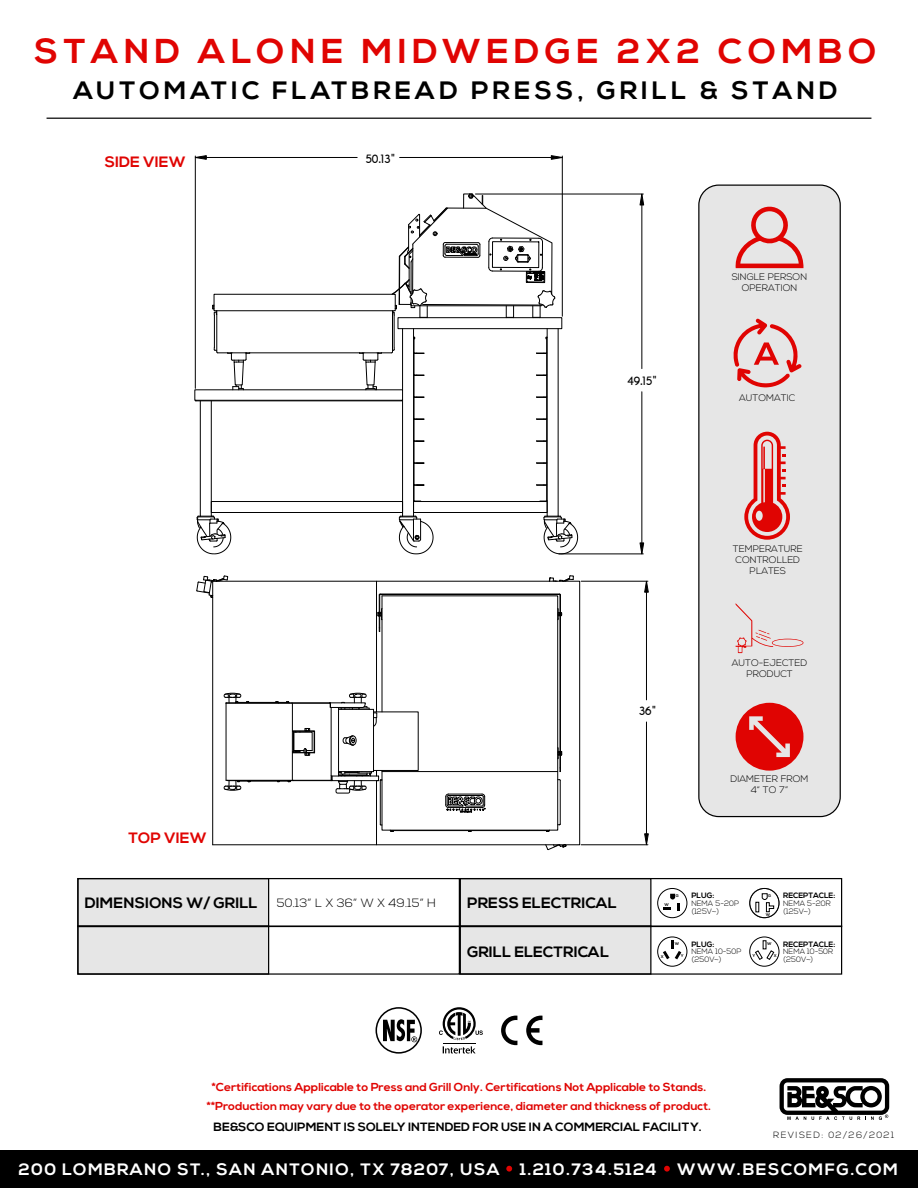
<style>
.page{position:relative;width:918px;height:1188px;background:#fff}
.page>*{position:absolute;margin:0;border:0;box-sizing:border-box;transform-origin:0 0}
.t1{font:700 34.5px "Nexa";letter-spacing:.15em;color:#e00402;scale:1.04 1}
.t2{font:700 25.2px "Nexa";letter-spacing:.15em;color:#000;scale:1.04 1}
.t3{font:700 16.5px "Nexa";letter-spacing:.075em;color:#fff;scale:1.04 1}
.t4{font:700 15px "Nexa";color:#000;scale:1.04 1}
.t5{font:700 15px "Nexa";color:#e00402;scale:1.04 1}
.t6{font:700 12px "Nexa";color:#000;scale:1.04 1}
.t7{font:300 12px "Nexa";color:#000;scale:1.04 1}
.t8{font:12px "A Pompadour Sample";color:#000}
.t9{font:700 11.55px "Nexa";color:#e00402;scale:1.04 1}
.t10{font:300 9.45px/10.8px "Nexa";color:#000;text-align:center}
.t11{font:300 9px "Nexa";letter-spacing:.14em;color:#000;scale:1.04 1}
.t12{font:300 7.8px/7.8px "Nexa";color:#000}
.t13{font:700 7.8px "Nexa";color:#000}
.t14{font:700 4.05px "Nexa";color:#000}
</style>
<div class="page">
<div style="left:460px;top:879px;width:191px;height:95px;background:#e6e6e6"></div>
<div style="left:78px;top:879px;width:191px;height:95px;background:#e6e6e6"></div>
<svg style="left:780px;top:1078px;width:109px;height:42px"></svg>
<hr style="left:47px;top:118px;width:824px;height:1px;background:#000">
<div style="left:77px;top:878px;width:383px;height:49px;border:1px solid #000"></div>
<div style="left:77px;top:926px;width:383px;height:49px;border:1px solid #000"></div>
<div style="left:77px;top:878px;width:192px;height:49px;border:1px solid #000"></div>
<div style="left:77px;top:926px;width:192px;height:49px;border:1px solid #000"></div>
<div style="left:460px;top:878px;width:382px;height:49px;border:1px solid #000"></div>
<div style="left:460px;top:926px;width:382px;height:49px;border:1px solid #000"></div>
<div style="left:460px;top:878px;width:191px;height:49px;border:1px solid #000"></div>
<div style="left:460px;top:926px;width:191px;height:49px;border:1px solid #000"></div>
<div style="left:699px;top:185px;width:141px;height:632px;background:#e6e6e6;border-radius:20px"></div>
<svg style="left:735px;top:206px;width:69px;height:62px"></svg>
<svg style="left:736px;top:603px;width:67px;height:50px"></svg>
<svg style="left:736px;top:703px;width:67px;height:68px"></svg>
<svg style="left:733px;top:319px;width:68px;height:68px"></svg>
<svg style="left:744px;top:432px;width:46px;height:108px"></svg>
<div style="left:0;top:1150px;width:918px;height:38px;background:#000"></div>
<svg style="left:506px;top:1166px;width:6px;height:6px"></svg>
<svg style="left:664px;top:1166px;width:6px;height:6px"></svg>
<div style="left:698px;top:185px;width:143px;height:632px;border:1px solid #000;border-radius:20px"></div>
<div style="left:657px;top:937px;width:30px;height:30px;border:1px solid #000;border-radius:50%"></div>
<svg style="left:663px;top:941px;width:18px;height:18px"></svg>
<div style="left:749px;top:937px;width:30px;height:30px;border:1px solid #000;border-radius:50%"></div>
<svg style="left:754px;top:940px;width:21px;height:21px"></svg>
<svg style="left:376px;top:1007px;width:46px;height:47px"></svg>
<svg style="left:526px;top:1016px;width:16px;height:29px"></svg>
<svg style="left:501px;top:1016px;width:16px;height:29px"></svg>
<svg style="left:443px;top:1046px;width:33px;height:8px"></svg>
<hr style="left:443px;top:1043px;width:33px;height:1px;background:#000">
<svg style="left:439px;top:1007px;width:44px;height:33px"></svg>
<hr style="left:581px;top:844px;width:67px;height:1px;background:#000">
<hr style="left:581px;top:581px;width:67px;height:1px;background:#000">
<hr style="left:646px;top:722px;width:1px;height:112px;background:#000">
<hr style="left:646px;top:592px;width:1px;height:108px;background:#000">
<svg style="left:644px;top:833px;width:5px;height:13px"></svg>
<svg style="left:644px;top:580px;width:5px;height:13px"></svg>
<svg style="left:377px;top:580px;width:204px;height:266px"></svg>
<svg style="left:212px;top:580px;width:165px;height:266px"></svg>
<svg style="left:549px;top:575px;width:25px;height:7px"></svg>
<svg style="left:541px;top:844px;width:26px;height:7px"></svg>
<svg style="left:196px;top:575px;width:32px;height:23px"></svg>
<hr style="left:560px;top:615px;width:1px;height:137px;background:#000">
<hr style="left:380px;top:594px;width:180px;height:1px;background:#000">
<svg style="left:377px;top:593px;width:9px;height:39px"></svg>
<svg style="left:557px;top:593px;width:5px;height:28px"></svg>
<svg style="left:223px;top:692px;width:340px;height:140px"></svg>
<hr style="left:195px;top:156px;width:1px;height:232px;background:#000">
<hr style="left:562px;top:156px;width:1px;height:160px;background:#000">
<hr style="left:206px;top:157px;width:151px;height:1px;background:#000">
<hr style="left:400px;top:157px;width:151px;height:1px;background:#000">
<svg style="left:194px;top:155px;width:13px;height:5px"></svg>
<svg style="left:550px;top:155px;width:13px;height:5px"></svg>
<hr style="left:559px;top:553px;width:84px;height:1px;background:#000">
<hr style="left:475px;top:194px;width:168px;height:1px;background:#000">
<hr style="left:641px;top:392px;width:1px;height:151px;background:#000">
<hr style="left:641px;top:205px;width:1px;height:164px;background:#000">
<svg style="left:639px;top:542px;width:6px;height:13px"></svg>
<svg style="left:639px;top:193px;width:6px;height:13px"></svg>
<hr style="left:558px;top:329px;width:1px;height:187px;background:#000">
<hr style="left:547px;top:329px;width:1px;height:187px;background:#000">
<hr style="left:402px;top:400px;width:1px;height:116px;background:#000">
<hr style="left:413px;top:329px;width:1px;height:187px;background:#000">
<hr style="left:546px;top:338px;width:1px;height:163px;background:#000">
<svg style="left:536px;top:462px;width:12px;height:2px"></svg>
<svg style="left:536px;top:418px;width:12px;height:2px"></svg>
<svg style="left:536px;top:440px;width:12px;height:2px"></svg>
<svg style="left:536px;top:483px;width:12px;height:3px"></svg>
<hr style="left:414px;top:338px;width:1px;height:163px;background:#000">
<svg style="left:415px;top:462px;width:10px;height:2px"></svg>
<svg style="left:414px;top:418px;width:11px;height:2px"></svg>
<svg style="left:414px;top:440px;width:11px;height:2px"></svg>
<svg style="left:414px;top:483px;width:11px;height:3px"></svg>
<div style="left:413px;top:501px;width:135px;height:12px;border:1px solid #000"></div>
<div style="left:211px;top:501px;width:192px;height:12px;border:1px solid #000"></div>
<hr style="left:200px;top:401px;width:1px;height:115px;background:#000">
<hr style="left:211px;top:401px;width:1px;height:115px;background:#000">
<div style="left:194px;top:389px;width:209px;height:12px;border:1px solid #000"></div>
<div style="left:398px;top:317px;width:164px;height:12px;border:1px solid #000"></div>
<svg style="left:196px;top:516px;width:36px;height:39px"></svg>
<svg style="left:399px;top:516px;width:35px;height:39px"></svg>
<svg style="left:543px;top:516px;width:35px;height:39px"></svg>
<svg style="left:212px;top:193px;width:344px;height:205px"></svg>
<div style="left:657px;top:888px;width:30px;height:30px;border:1px solid #000;border-radius:50%"></div>
<svg style="left:663px;top:894px;width:17px;height:17px"></svg>
<div style="left:749px;top:888px;width:30px;height:30px;border:1px solid #000;border-radius:50%"></div>
<svg style="left:761px;top:893px;width:14px;height:20px"></svg>
<h1 class="t1" style="left:35px;top:31px;width:811px">STAND ALONE MIDWEDGE 2X2 COMBO</h1>
<h2 class="t2" style="left:74px;top:76px;width:736px">AUTOMATIC FLATBREAD PRESS, GRILL &amp; STAND</h2>
<p class="t5" style="left:105px;top:153px;width:79px">SIDE VIEW</p>
<p class="t8" style="left:366px;top:154px;width:31px">50.13"</p>
<p class="t8" style="left:627px;top:376px;width:31px">49.15"</p>
<p class="t10" style="left:732px;top:272px;width:77px">SINGLE PERSON<br>OPERATION</p>
<p class="t10" style="left:739px;top:393px;width:58px">AUTOMATIC</p>
<p class="t10" style="left:733px;top:544px;width:71px">TEMPERATURE<br>CONTROLLED<br>PLATES</p>
<p class="t8" style="left:639px;top:706px;width:18px">36"</p>
<p class="t10" style="left:732px;top:658px;width:77px">AUTO-EJECTED<br>PRODUCT</p>
<p class="t5" style="left:129px;top:830px;width:77px">TOP VIEW</p>
<p class="t4" style="left:85px;top:895px;width:168px">DIMENSIONS W/ GRILL</p>
<p class="t7" style="left:277px;top:896px;width:155px">50.13” L X 36” W X 49.15” H</p>
<p class="t4" style="left:467px;top:895px;width:145px">PRESS ELECTRICAL</p>
<p class="t4" style="left:467px;top:943px;width:138px">GRILL ELECTRICAL</p>
<p class="t10" style="left:731px;top:774px;width:80px">DIAMETER FROM<br>4“ TO 7”</p>
<p class="t14" style="left:676px;top:894px;width:4px">G</p>
<p class="t14" style="left:665px;top:902px;width:6px">W</p>
<p class="t13" style="left:691px;top:891px;width:24px">PLUG:</p>
<p class="t12" style="left:691px;top:900px;width:49px">NEMA 5-20P (125V~)</p>
<p class="t14" style="left:768px;top:894px;width:4px">G</p>
<p class="t14" style="left:766px;top:912px;width:6px">W</p>
<p class="t13" style="left:783px;top:891px;width:54px">RECEPTACLE:</p>
<p class="t12" style="left:783px;top:900px;width:49px">NEMA 5-20R (125V~)</p>
<p class="t14" style="left:675px;top:941px;width:6px">W</p>
<p class="t13" style="left:691px;top:940px;width:24px">PLUG:</p>
<p class="t13" style="left:783px;top:940px;width:54px">RECEPTACLE:</p>
<p class="t12" style="left:783px;top:948px;width:52px">NEMA 10-50R (250V~)</p>
<p class="t14" style="left:767px;top:941px;width:6px">W</p>
<p class="t12" style="left:691px;top:948px;width:52px">NEMA 10-50P (250V~)</p>
<p class="t14" style="left:661px;top:954px;width:4px">X</p>
<p class="t14" style="left:681px;top:954px;width:4px">Y</p>
<p class="t14" style="left:753px;top:953px;width:4px">Y</p>
<p class="t14" style="left:774px;top:953px;width:4px">X</p>
<p class="t9" style="left:212px;top:1081px;width:477px">*Certifications Applicable to Press and Grill Only. Certifications Not Applicable to Stands.</p>
<p class="t9" style="left:207px;top:1100px;width:486px">**Production may vary due to the operator experience, diameter and thickness of product.</p>
<p class="t6" style="left:214px;top:1120px;width:471px">BE&amp;SCO EQUIPMENT IS SOLELY INTENDED FOR USE IN A COMMERCIAL FACILITY.</p>
<p class="t11" style="left:773px;top:1130px;width:118px">REVISED: 02/26/2021</p>
<h3 class="t3" style="left:19px;top:1159px;width:847px">200 LOMBRANO ST., SAN ANTONIO, TX 78207, USA 1.210.734.5124 WWW.BESCOMFG.COM</h3>
</div>
